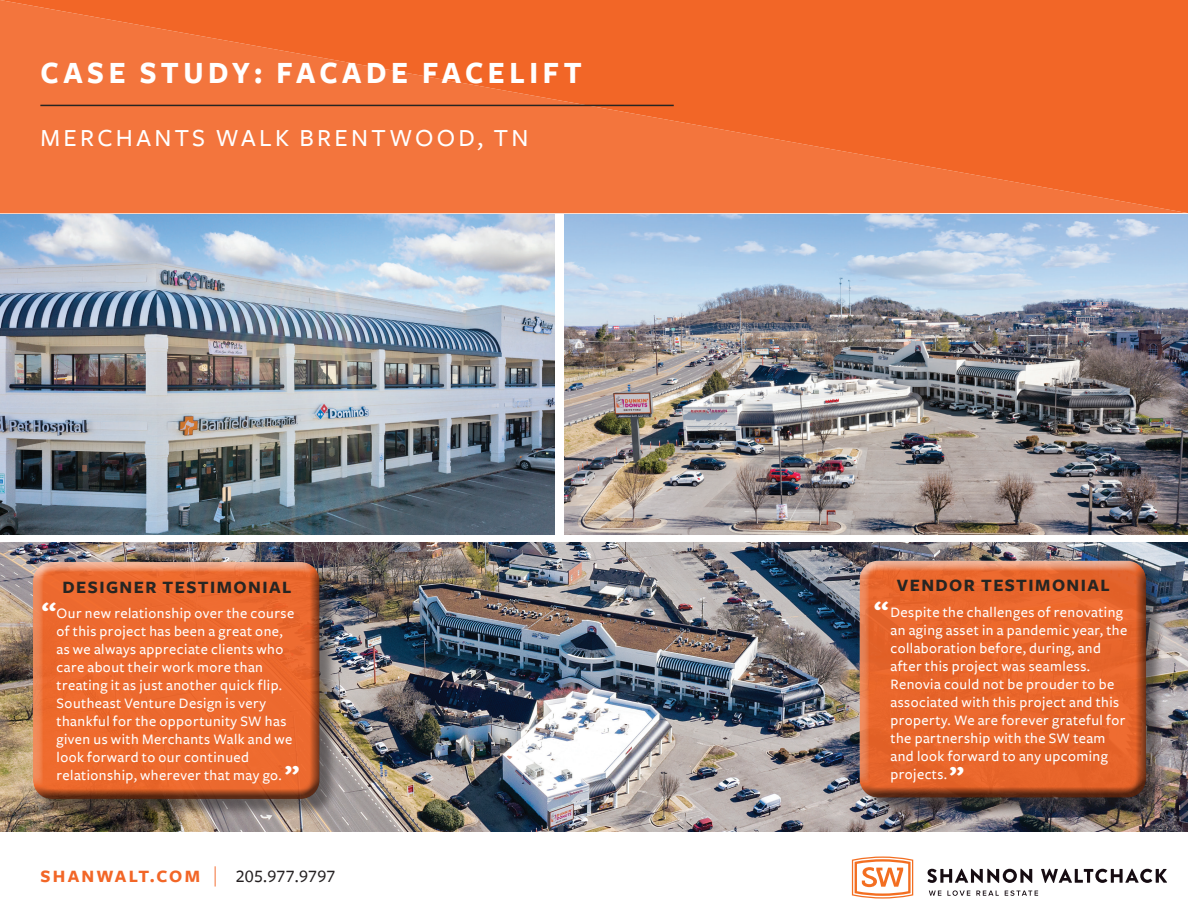
<style>
.page{position:relative;width:1188px;height:918px;background:#fff}
.page>*{position:absolute;margin:0;border:0;box-sizing:border-box;transform-origin:0 0}
.t1{font:700 32.1px "Freight Sans";letter-spacing:.15em;color:#fff;scale:.93 1}
.t2{font:27px "Freight Sans Bold SC";color:#fff}
.t3{font:25.5px "Freight Sans Medium SC";letter-spacing:.13em;color:#fff}
.t4{font:18px "Freight Sans Bold SC";letter-spacing:.08em;color:#272522}
.t5{font:700 18px "Freight Sans";letter-spacing:.125em;color:#f26627}
.t6{font:500 15px/18px "Freight Sans";letter-spacing:.03em;color:#fff}
.s1{font-weight:300;font-size:22.2px}
.s2{font-family:"Freight Sans Medium SC";font-weight:400;color:#231f20}
</style>
<div class="page">
<svg style="left:929px;top:891px;width:12px;height:5px"></svg>
<svg style="left:947px;top:890px;width:23px;height:6px"></svg>
<svg style="left:976px;top:891px;width:23px;height:5px"></svg>
<svg style="left:1005px;top:890px;width:33px;height:6px"></svg>
<svg style="left:927px;top:869px;width:105px;height:14px"></svg>
<svg style="left:1041px;top:869px;width:126px;height:14px"></svg>
<svg style="left:852px;top:857px;width:61px;height:42px"></svg>
<svg style="left:0;top:0;width:1188px;height:213px;background:#f26d32"></svg>
<hr style="left:40px;top:105px;width:634px;height:1px;background:#272522">
<img style="left:0;top:542px;width:1188px;height:290px">
<img style="left:0;top:214px;width:555px;height:321px">
<img style="left:564px;top:214px;width:624px;height:321px">
<div style="left:862px;top:563px;width:303px;height:253px;background:#231f20;opacity:.55"></div>
<div style="left:859px;top:559px;width:289px;height:227px;background:#fff;opacity:.75"></div>
<div style="left:859px;top:565px;width:289px;height:234px;background:#231f20;opacity:.75"></div>
<div style="left:35px;top:564px;width:303px;height:254px;background:#231f20;opacity:.55"></div>
<div style="left:32px;top:561px;width:290px;height:227px;background:#fff;opacity:.75"></div>
<div style="left:32px;top:566px;width:290px;height:234px;background:#231f20;opacity:.75"></div>
<h1 class="t1" style="left:41px;top:56px;width:583px">CASE STUDY: FACADE FACELIFT</h1>
<h3 class="t3" style="left:41px;top:124px;width:489px">MERCHANTS WALK BRENTWOOD, TN</h3>
<p class="t4" style="left:62px;top:577px;width:230px">DESIGNER TESTIMONIAL</p>
<h2 class="t2" style="left:42px;top:597px;width:16px">“</h2>
<p class="t6" style="left:57px;top:604px;width:239px">Our new relationship over the course of this project has been a great one, as we always appreciate clients who care about their work more than treating it as just another quick flip.<br>Southeast Venture Design is very thankful for the opportunity SW has given us with Merchants Walk and we look forward to our continued relationship, wherever that may go.</p>
<h2 class="t2" style="left:285px;top:761px;width:16px">”</h2>
<p class="t5" style="left:41px;top:867px;width:297px">SHANWALT.COM <span class="s1">|</span> <span class="s2">205.977.9797</span></p>
<p class="t4" style="left:897px;top:576px;width:215px">VENDOR TESTIMONIAL</p>
<h2 class="t2" style="left:874px;top:595px;width:16px">“</h2>
<p class="t6" style="left:891px;top:603px;width:238px">Despite the challenges of renovating an aging asset in a pandemic year, the collaboration before, during, and after this project was seamless.<br>Renovia could not be prouder to be associated with this project and this property. We are forever grateful for the partnership with the SW team and look forward to any upcoming projects.</p>
<h2 class="t2" style="left:950px;top:762px;width:16px">”</h2>
</div>
